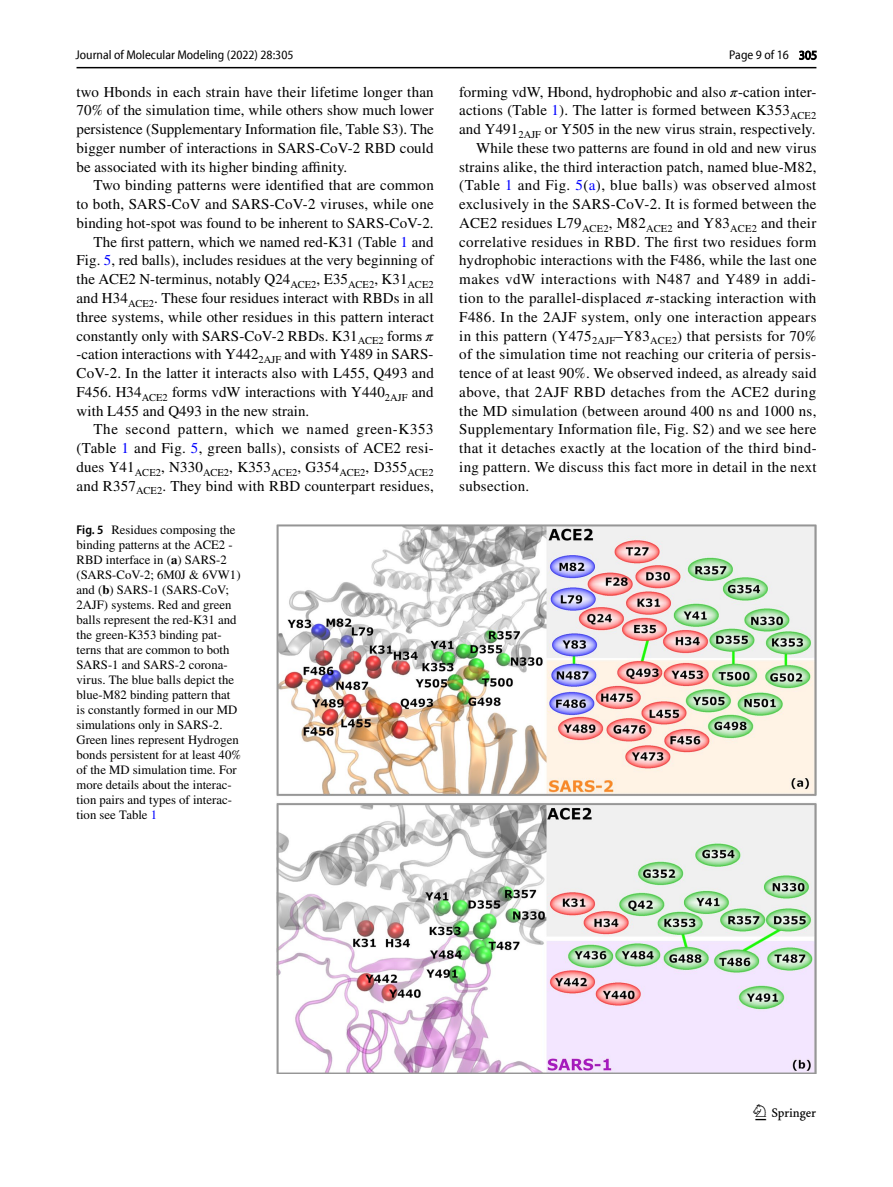
<style>
.page{position:relative;width:893px;height:1187px;background:#fff}
.page>*{position:absolute;margin:0;border:0;box-sizing:border-box;transform-origin:0 0}
.t1{font:22.5px "Springnew Regular 3";color:#000}
.t2{font:15px/18.8px "STIX";letter-spacing:.015em;color:#000;text-align:justify}
.t3{font:15px "STIX";letter-spacing:.035em;color:#000}
.t4{font:15px "STIX";letter-spacing:.04em;color:#000}
.t5{font:12.75px/15px "STIX";color:#000}
.t6{font:semi-condensed 12.75px "Myriad Pro Unic";color:#000}
.s1{color:#00f}
.s2{font-family:"STIX Math Italic 13"}
.s3{font-family:"Myriad Pro";font-weight:600;font-stretch:semi-condensed}
.s4{font-weight:700}
.s5{font-family:"STIX Math Italic 14"}
.s6{font-family:"STIX Math Italic 15"}
</style>
<div class="page">
<hr style="left:77px;top:67px;width:739px;height:1px;background:#000">
<img style="left:276px;top:524px;width:540px;height:549px">
<p class="t6" style="left:76px;top:50px;width:219px">Journal of Molecular Modeling (2022) 28:305</p>
<p class="t2" style="left:77px;top:83px;width:359px">two Hbonds in each strain have their lifetime longer than 70% of the simulation time, while others show much lower persistence (Supplementary Information file, Table S3). The bigger number of interactions in SARS-CoV-2 RBD could be associated with its higher binding affinity.</p>
<p class="t2" style="left:94px;top:177px;width:342px">Two binding patterns were identified that are common</p>
<p class="t2" style="left:77px;top:196px;width:359px">to both, SARS-CoV and SARS-CoV-2 viruses, while one</p>
<p class="t2" style="left:77px;top:214px;width:359px">binding hot-spot was found to be inherent to SARS-CoV-2.</p>
<p class="t2" style="left:94px;top:233px;width:342px">The first pattern, which we named red-K31 (Table <span class="s1">1</span> and</p>
<p class="t2" style="left:77px;top:252px;width:359px">Fig. <span class="s1">5</span>, red balls), includes residues at the very beginning of</p>
<p class="t2" style="left:77px;top:271px;width:359px">the ACE2 N-terminus, notably Q24<sub>ACE2</sub>, E35<sub>ACE2</sub>, K31<sub>ACE2</sub></p>
<p class="t2" style="left:77px;top:289px;width:359px">and H34<sub>ACE2</sub>. These four residues interact with RBDs in all</p>
<p class="t2" style="left:77px;top:308px;width:359px">three systems, while other residues in this pattern interact</p>
<p class="t2" style="left:77px;top:327px;width:359px">constantly only with SARS-CoV-2 RBDs. K31<sub>ACE2</sub> forms <span class="s2">𝜋</span></p>
<p class="t2" style="left:77px;top:346px;width:359px">-cation interactions with Y442<sub>2AJF</sub> and with Y489 in SARS-</p>
<p class="t2" style="left:77px;top:364px;width:359px">CoV-2. In the latter it interacts also with L455, Q493 and</p>
<p class="t2" style="left:77px;top:383px;width:359px">F456. H34<sub>ACE2</sub> forms vdW interactions with Y440<sub>2AJF</sub> and</p>
<p class="t2" style="left:77px;top:402px;width:234px">with L455 and Q493 in the new strain.</p>
<p class="t4" style="left:94px;top:419px;width:342px">The second pattern, which we named green-K353</p>
<p class="t2" style="left:77px;top:439px;width:359px">(Table <span class="s1">1</span> and Fig. <span class="s1">5</span>, green balls), consists of ACE2 resi-</p>
<p class="t2" style="left:77px;top:458px;width:359px">dues Y41<sub>ACE2</sub>, N330<sub>ACE2</sub>, K353<sub>ACE2</sub>, G354<sub>ACE2</sub>, D355<sub>ACE2</sub></p>
<p class="t2" style="left:77px;top:477px;width:359px">and R357<sub>ACE2</sub>. They bind with RBD counterpart residues,</p>
<p class="t5" style="left:77px;top:523px;width:166px"><span class="s3">Fig. 5</span> Residues composing the binding patterns at the ACE2 -<br>RBD interface in (<span class="s4">a</span>) SARS-2 (SARS-CoV-2; 6M0J &amp; 6VW1) and (<span class="s4">b</span>) SARS-1 (SARS-CoV;<br>2AJF) systems. Red and green balls represent the red-K31 and the green-K353 binding pat&shy;terns that are common to both<br>SARS-1 and SARS-2 corona&shy;virus. The blue balls depict the blue-M82 binding pattern that is constantly formed in our MD simulations only in SARS-2.<br>Green lines represent Hydrogen bonds persistent for at least 40% of the MD simulation time. For more details about the interac&shy;tion pairs and types of interac&shy;tion see Table <span class="s1">1</span></p>
<p class="t6" style="left:729px;top:50px;width:90px">Page 9 of 16 305</p>
<p class="t2" style="left:459px;top:83px;width:359px">forming vdW, Hbond, hydrophobic and also <span class="s5">𝜋</span>-cation inter-</p>
<p class="t2" style="left:459px;top:102px;width:359px">actions (Table <span class="s1">1</span>). The latter is formed between K353<sub>ACE2</sub></p>
<p class="t2" style="left:459px;top:121px;width:358px">and Y491<sub>2AJF</sub> or Y505 in the new virus strain, respectively.</p>
<p class="t2" style="left:476px;top:139px;width:342px">While these two patterns are found in old and new virus</p>
<p class="t2" style="left:459px;top:158px;width:359px">strains alike, the third interaction patch, named blue-M82,</p>
<p class="t2" style="left:459px;top:177px;width:359px">(Table <span class="s1">1</span> and Fig. <span class="s1">5</span>(<span class="s1">a</span>), blue balls) was observed almost</p>
<p class="t2" style="left:459px;top:196px;width:359px">exclusively in the SARS-CoV-2. It is formed between the</p>
<p class="t2" style="left:459px;top:214px;width:359px">ACE2 residues L79<sub>ACE2</sub>, M82<sub>ACE2</sub> and Y83<sub>ACE2</sub> and their</p>
<p class="t2" style="left:459px;top:233px;width:359px">correlative residues in RBD. The first two residues form</p>
<p class="t2" style="left:459px;top:252px;width:359px">hydrophobic interactions with the F486, while the last one</p>
<p class="t3" style="left:459px;top:269px;width:358px">makes vdW interactions with N487 and Y489 in addi-</p>
<p class="t2" style="left:459px;top:289px;width:359px">tion to the parallel-displaced <span class="s6">𝜋</span>-stacking interaction with</p>
<p class="t2" style="left:459px;top:308px;width:359px">F486. In the 2AJF system, only one interaction appears</p>
<p class="t2" style="left:459px;top:327px;width:359px">in this pattern (Y475<sub>2AJF</sub>–Y83<sub>ACE2</sub>) that persists for 70%</p>
<p class="t2" style="left:459px;top:346px;width:359px">of the simulation time not reaching our criteria of persis-</p>
<p class="t2" style="left:459px;top:364px;width:359px">tence of at least 90%. We observed indeed, as already said</p>
<p class="t2" style="left:459px;top:383px;width:359px">above, that 2AJF RBD detaches from the ACE2 during</p>
<p class="t2" style="left:459px;top:402px;width:359px">the MD simulation (between around 400 ns and 1000 ns,</p>
<p class="t2" style="left:459px;top:421px;width:359px">Supplementary Information file, Fig. S2) and we see here</p>
<p class="t2" style="left:459px;top:439px;width:359px">that it detaches exactly at the location of the third bind-</p>
<p class="t2" style="left:459px;top:458px;width:359px">ing pattern. We discuss this fact more in detail in the next</p>
<p class="t2" style="left:459px;top:477px;width:72px">subsection.</p>
<h1 class="t1" style="left:755px;top:1104px;width:62px">1 3</h1>
</div>
